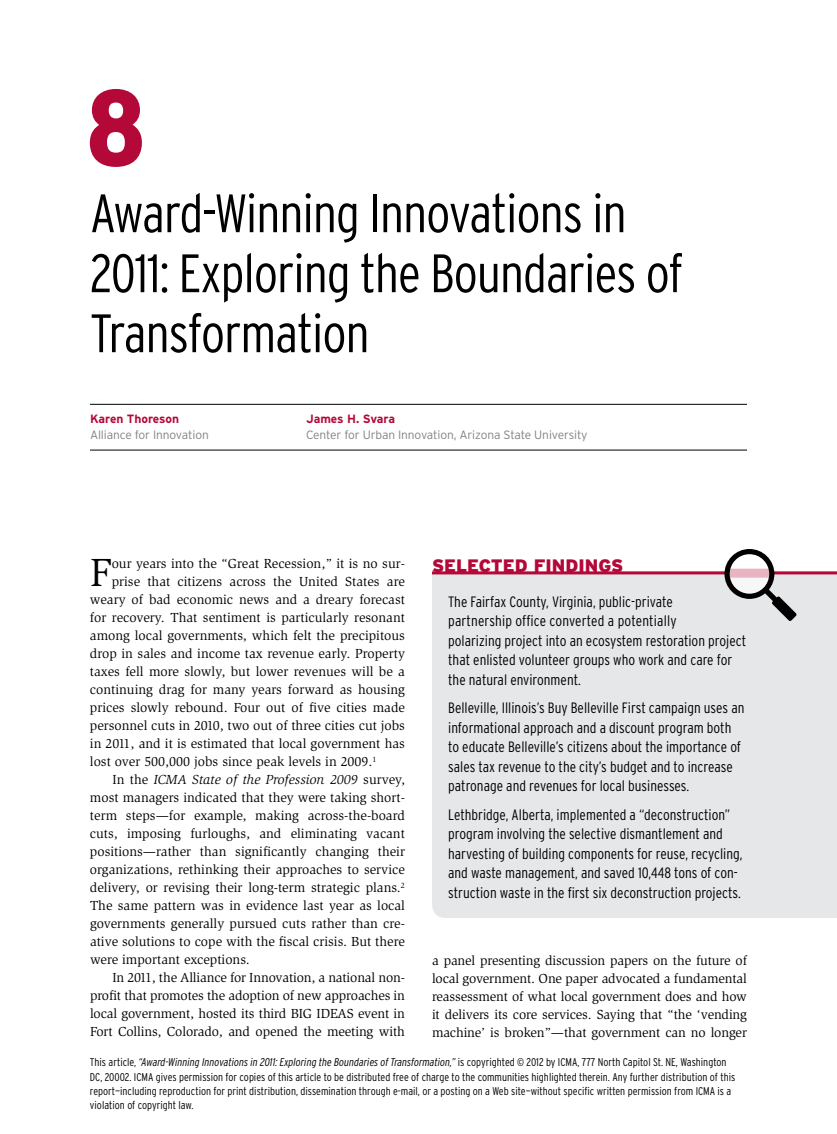
<style>
.page{position:relative;width:837px;height:1134px;background:#fff}
.page>*{position:absolute;margin:0;border:0;box-sizing:border-box;transform-origin:0 0}
.t1{font:900 condensed 108px "Interstate";color:#b30838}
.t2{font:300 condensed 54px/60px "Interstate";letter-spacing:-.02em;color:#000}
.t3{font:40.35px "Slimbach Std";color:#000}
.t4{font:900 18px "Interstate";color:#b30838}
.t5{font:300 condensed 15px/19.5px "Interstate";color:#000}
.t6{font:13.5px/18px "Slimbach Std";color:#000;text-align:justify}
.t7{font:italic 13.5px "Slimbach Std";color:#000}
.t8{font:300 12px "Interstate";letter-spacing:-.01em;color:#808285}
.t9{font:700 12px "Interstate";letter-spacing:-.01em;color:#b30838}
.t10{font:300 condensed 11.25px/14.2px "Interstate";color:#000}
.s1{font-style:normal}
.s2{font-style:italic}
</style>
<div class="page">
<div style="left:432px;top:571px;width:405px;height:52px;background:#e6e7e8"></div>
<hr style="left:432px;top:571px;width:405px;height:3px;background:#b30838">
<div style="left:432px;top:613px;width:405px;height:305px;background:#e6e7e8"></div>
<hr style="left:90px;top:404px;width:657px;height:1px;background:#000">
<hr style="left:90px;top:450px;width:657px;height:1px;background:#000">
<svg style="left:725px;top:549px;width:71px;height:72px"></svg>
<h1 class="t1" style="left:86px;top:62px;width:61px">8</h1>
<h2 class="t2" style="left:90px;top:183px;width:595px">Award-Winning Innovations in<br>2011: Exploring the Boundaries of<br>Transformation</h2>
<p class="t9" style="left:90px;top:411px;width:91px">Karen Thoreson</p>
<p class="t9" style="left:306px;top:411px;width:91px">James H. Svara</p>
<p class="t8" style="left:90px;top:428px;width:120px">Alliance for Innovation</p>
<p class="t8" style="left:306px;top:428px;width:283px">Center for Urban Innovation, Arizona State University</p>
<h3 class="t3" style="left:90px;top:550px;width:23px">F</h3>
<p class="t6" style="left:112px;top:555px;width:295px">our years into the “Great Recession,” it is no sur-</p>
<p class="t6" style="left:112px;top:573px;width:295px">prise that citizens across the United States are</p>
<p class="t6" style="left:90px;top:591px;width:317px">weary of bad economic news and a dreary forecast</p>
<p class="t6" style="left:90px;top:609px;width:316px">for recovery. That sentiment is particularly resonant</p>
<p class="t6" style="left:90px;top:627px;width:317px">among local governments, which felt the precipitous</p>
<p class="t6" style="left:90px;top:645px;width:317px">drop in sales and income tax revenue early. Property</p>
<p class="t6" style="left:90px;top:663px;width:317px">taxes fell more slowly, but lower revenues will be a</p>
<p class="t6" style="left:90px;top:681px;width:316px">continuing drag for many years forward as housing</p>
<p class="t6" style="left:90px;top:699px;width:316px">prices slowly rebound. Four out of five cities made</p>
<p class="t6" style="left:90px;top:717px;width:316px">personnel cuts in 2010, two out of three cities cut jobs</p>
<p class="t6" style="left:90px;top:735px;width:316px">in 2011, and it is estimated that local government has</p>
<p class="t6" style="left:90px;top:753px;width:288px">lost over 500,000 jobs since peak levels in 2009.<sup>1</sup></p>
<p class="t7" style="left:112px;top:772px;width:294px"><span class="s1">In the</span> ICMA State of the Profession 2009 <span class="s1">survey,</span></p>
<p class="t6" style="left:90px;top:789px;width:317px">most managers indicated that they were taking short-</p>
<p class="t6" style="left:90px;top:807px;width:316px">term steps—for example, making across-the-board</p>
<p class="t6" style="left:90px;top:825px;width:316px">cuts, imposing furloughs, and eliminating vacant</p>
<p class="t6" style="left:90px;top:843px;width:317px">positions—rather than significantly changing their</p>
<p class="t6" style="left:90px;top:861px;width:317px">organizations, rethinking their approaches to service</p>
<p class="t6" style="left:90px;top:879px;width:317px">delivery, or revising their long-term strategic plans.<sup>2</sup></p>
<p class="t6" style="left:90px;top:897px;width:316px">The same pattern was in evidence last year as local</p>
<p class="t6" style="left:90px;top:915px;width:316px">governments generally pursued cuts rather than cre-</p>
<p class="t6" style="left:90px;top:933px;width:317px">ative solutions to cope with the fiscal crisis. But there</p>
<p class="t6" style="left:90px;top:951px;width:161px">were important exceptions.</p>
<p class="t6" style="left:113px;top:969px;width:294px">In 2011, the Alliance for Innovation, a national non-</p>
<p class="t6" style="left:90px;top:987px;width:317px">profit that promotes the adoption of new approaches in</p>
<p class="t6" style="left:90px;top:1005px;width:317px">local government, hosted its third BIG IDEAS event in</p>
<p class="t6" style="left:90px;top:1023px;width:317px">Fort Collins, Colorado, and opened the meeting with</p>
<h3 class="t4" style="left:432px;top:554px;width:190px">SELECTED FINDINGS</h3>
<p class="t5" style="left:448px;top:592px;width:300px"><sup>1</sup>The Fairfax County, Virginia, public-private<br>partnership office converted a potentially<br>polarizing project into an ecosystem restoration project that enlisted volunteer groups who work and care for the natural environment.</p>
<p class="t5" style="left:448px;top:698px;width:298px">Belleville, Illinois’s Buy Belleville First campaign uses an informational approach and a discount program both to educate Belleville’s citizens about the importance of sales tax revenue to the city’s budget and to increase patronage and revenues for local businesses.</p>
<p class="t5" style="left:448px;top:805px;width:296px">Lethbridge, Alberta, implemented a “deconstruction” program involving the selective dismantlement and harvesting of building components for reuse, recycling, and waste management, and saved 10,448 tons of con&shy;struction waste in the first six deconstruction projects.</p>
<p class="t6" style="left:432px;top:952px;width:317px">a panel presenting discussion papers on the future of local government. One paper advocated a fundamental reassessment of what local government does and how it delivers its core services. Saying that “the ‘vending machine’ is broken”—that government can no longer</p>
<p class="t10" style="left:90px;top:1055px;width:647px">This article, <span class="s2">“Award-Winning Innovations in 2011: Exploring the Boundaries of Transformation,”</span> is copyrighted © 2012 by ICMA, 777 North Capitol St. NE, Washington DC, 20002. ICMA gives permission for copies of this article to be distributed free of charge to the communities highlighted therein. Any further distribution of this report—including reproduction for print distribution, dissemination through e-mail, or a posting on a Web site—without specific written permission from ICMA is a violation of copyright law.</p>
</div>
